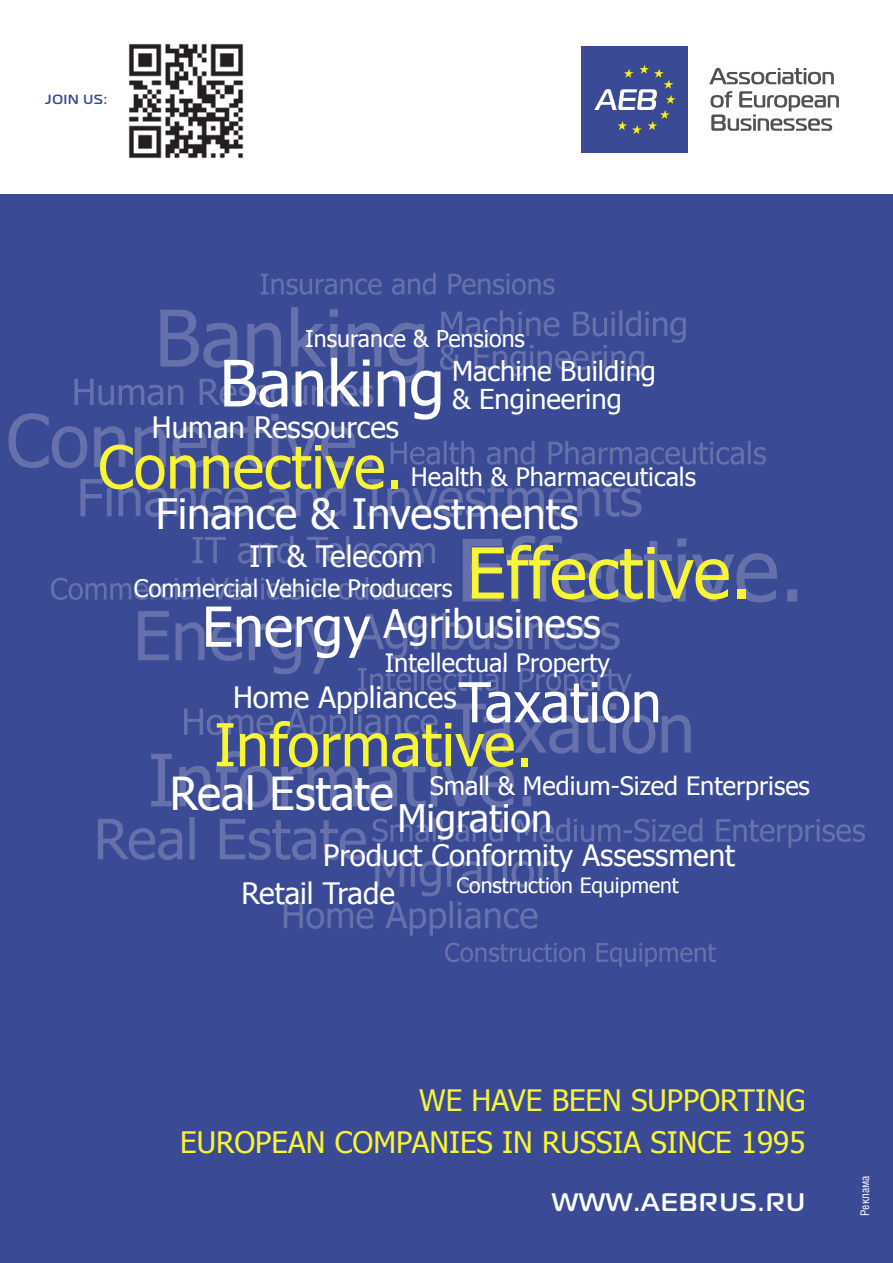
<style>
.page{position:relative;width:893px;height:1263px;background:#fff}
.page>*{position:absolute;margin:0;border:0;box-sizing:border-box;transform-origin:0 0}
.t1{font:70.5px "Tahoma";color:#f8f436}
.t2{font:64.05px "Tahoma";color:#fff}
.t3{font:59.55px "Tahoma";color:#f8f436}
.t4{font:59.25px "Tahoma";color:#f8f436}
.t5{font:55.2px "Tahoma";color:#fff}
.t6{font:45.45px "Tahoma";color:#fff}
.t7{font:41.85px "Tahoma";color:#fff}
.t8{font:39.45px "Tahoma";color:#fff}
.t9{font:37.95px "Tahoma";color:#fff}
.t10{font:29.55px "Tahoma";color:#fff}
.t11{font:29.55px/42.2px "Tahoma";color:#f8f436;text-align:right}
.t12{font:27.45px/27.5px "Tahoma";color:#fff}
.t13{font:25.35px "Tahoma";color:#fff}
.t14{font:700 25.35px "Magistral C";letter-spacing:.07em;color:#fff}
.t15{font:24.15px "Tahoma";color:#fff}
.t16{font:23.25px "Tahoma";color:#fff}
.t17{font:21.15px "Tahoma";color:#fff}
.t18{font:700 13.35px "Magistral C";letter-spacing:.07em;color:#3b4a95}
.t19{font:12px "Helios Cond C";color:#fff}
</style>
<div class="page">
<div style="left:582px;top:46px;width:106px;height:106px;background:#3b4a95"></div>
<svg style="left:594px;top:65px;width:82px;height:69px"></svg>
<svg style="left:709px;top:68px;width:125px;height:16px"></svg>
<svg style="left:710px;top:91px;width:129px;height:40px"></svg>
<div style="left:0;top:195px;width:893px;height:1068px;background:#3b4a95"></div>
<svg style="left:8px;top:413px;width:364px;height:55px"></svg>
<svg style="left:391px;top:441px;width:375px;height:24px"></svg>
<svg style="left:358px;top:667px;width:274px;height:30px"></svg>
<svg style="left:445px;top:943px;width:271px;height:24px"></svg>
<svg style="left:138px;top:611px;width:201px;height:63px"></svg>
<svg style="left:193px;top:536px;width:242px;height:28px"></svg>
<svg style="left:51px;top:577px;width:388px;height:23px"></svg>
<svg style="left:440px;top:311px;width:246px;height:65px"></svg>
<svg style="left:355px;top:612px;width:265px;height:47px"></svg>
<svg style="left:261px;top:273px;width:293px;height:22px"></svg>
<svg style="left:80px;top:477px;width:561px;height:40px"></svg>
<svg style="left:74px;top:307px;width:350px;height:98px"></svg>
<svg style="left:98px;top:817px;width:767px;height:118px"></svg>
<svg style="left:463px;top:536px;width:334px;height:66px"></svg>
<svg style="left:151px;top:703px;width:540px;height:104px"></svg>
<img style="left:128px;top:43px;width:116px;height:116px">
<p class="t18" style="left:45px;top:92px;width:63px">JOIN US:</p>
<p class="t16" style="left:305px;top:323px;width:221px">Insurance &amp; Pensions</p>
<h2 class="t2" style="left:220px;top:340px;width:227px">Banking</h2>
<p class="t10" style="left:152px;top:407px;width:249px">Human Ressources</p>
<p class="t12" style="left:452px;top:356px;width:205px">Machine Building &amp; Engineering</p>
<h3 class="t3" style="left:98px;top:427px;width:307px">Connective.</h3>
<p class="t13" style="left:411px;top:460px;width:287px">Health &amp; Pharmaceuticals</p>
<h3 class="t7" style="left:156px;top:486px;width:424px">Finance &amp; Investments</h3>
<p class="t10" style="left:249px;top:537px;width:174px">IT &amp; Telecom</p>
<p class="t15" style="left:134px;top:572px;width:320px">Commercial Vehicle Producers</p>
<h1 class="t1" style="left:467px;top:526px;width:287px">Effective.</h1>
<h3 class="t5" style="left:202px;top:590px;width:170px">Energy</h3>
<h3 class="t8" style="left:383px;top:597px;width:219px">Agribusiness</h3>
<p class="t13" style="left:385px;top:645px;width:227px">Intellectual Property</p>
<h3 class="t5" style="left:459px;top:665px;width:204px">Taxation</h3>
<p class="t10" style="left:233px;top:677px;width:225px">Home Appliances</p>
<h3 class="t4" style="left:214px;top:705px;width:321px">Informative.</h3>
<h3 class="t6" style="left:170px;top:762px;width:225px">Real Estate</h3>
<p class="t13" style="left:430px;top:769px;width:382px">Small &amp; Medium-Sized Enterprises</p>
<p class="t9" style="left:397px;top:793px;width:156px">Migration</p>
<p class="t10" style="left:323px;top:835px;width:413px">Product Conformity Assessment</p>
<p class="t10" style="left:241px;top:873px;width:155px">Retail Trade</p>
<p class="t17" style="left:457px;top:871px;width:224px">Construction Equipment</p>
<p class="t11" style="left:180px;top:1077px;width:627px">WE HAVE BEEN SUPPORTING<br>EUROPEAN COMPANIES IN RUSSIA SINCE 1995</p>
<p class="t14" style="left:552px;top:1187px;width:254px">WWW.AEBRUS.RU</p>
<p class="t19" style="left:858px;top:1216px;width:42px;rotate:-90deg">Реклама</p>
</div>
